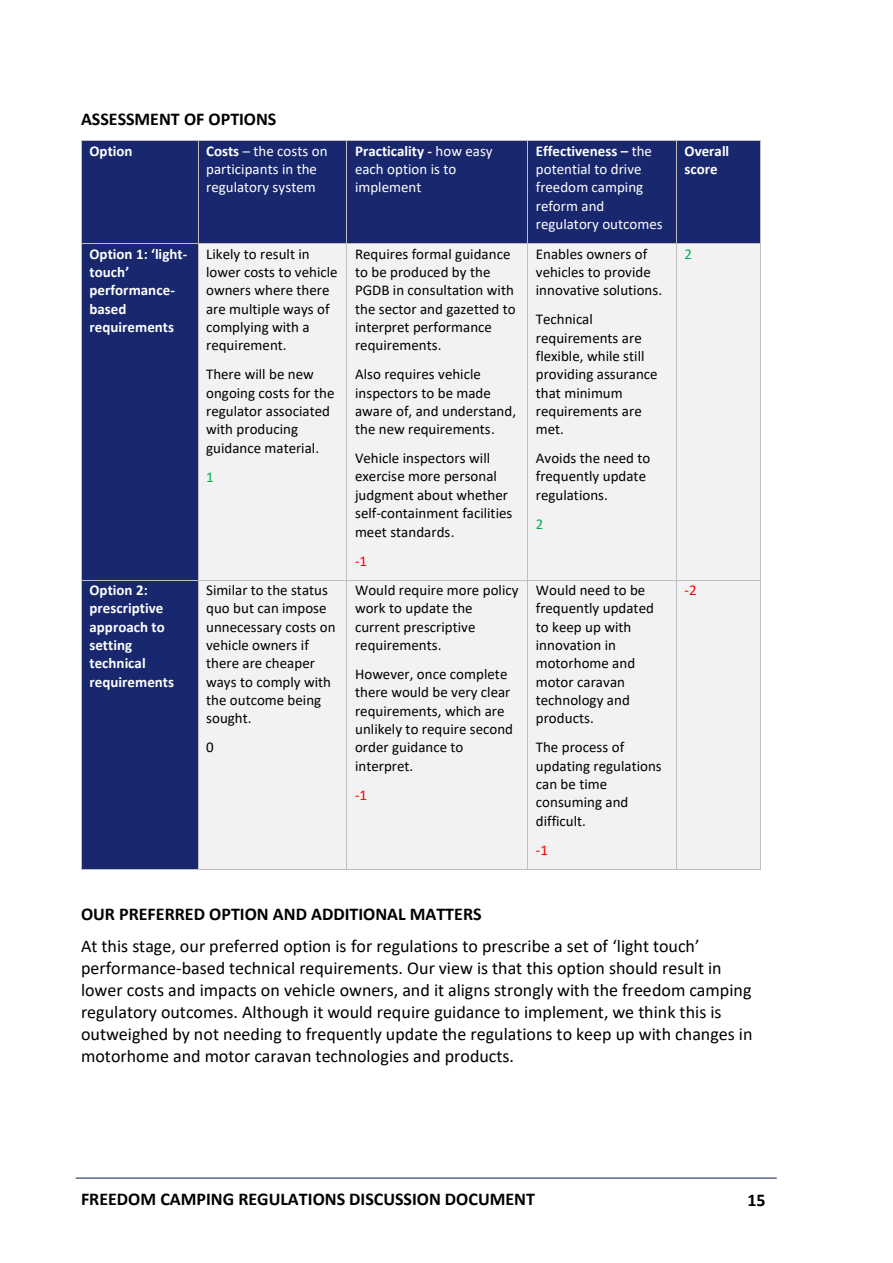
<style>
.page{position:relative;width:893px;height:1263px;background:#fff}
.page>*{position:absolute;margin:0;border:0;box-sizing:border-box;transform-origin:0 0}
.t1{font:18px/21.9px "Calibri";color:#000}
.t2{font:700 18px "Calibri";color:#000}
.t3{font:15px/18.3px "Calibri";color:#000}
.t4{font:15px/18.3px "Calibri";color:#fff}
.t5{font:700 15px/18.3px "Calibri";color:#fff}
.t6{font:15px "Calibri";color:#f00}
.t7{font:15px "Calibri";color:#00b050}
.s1{font-weight:700}
</style>
<div class="page">
<hr style="left:76px;top:1178px;width:701px;height:1px;background:#111c4d">
<div style="left:82px;top:141px;width:116px;height:103px;background:#18276e"></div>
<div style="left:198px;top:141px;width:149px;height:103px;background:#18276e"></div>
<div style="left:347px;top:141px;width:180px;height:103px;background:#18276e"></div>
<div style="left:528px;top:141px;width:148px;height:103px;background:#18276e"></div>
<div style="left:677px;top:141px;width:83px;height:103px;background:#18276e"></div>
<hr style="left:82px;top:141px;width:116px;height:1px;background:#bfbfbf">
<hr style="left:198px;top:141px;width:149px;height:1px;background:#bfbfbf">
<hr style="left:347px;top:141px;width:180px;height:1px;background:#bfbfbf">
<hr style="left:528px;top:141px;width:148px;height:1px;background:#bfbfbf">
<hr style="left:677px;top:141px;width:83px;height:1px;background:#bfbfbf">
<hr style="left:81px;top:141px;width:1px;height:103px;background:#bfbfbf">
<hr style="left:198px;top:141px;width:1px;height:103px;background:#bfbfbf">
<hr style="left:347px;top:141px;width:1px;height:103px;background:#bfbfbf">
<hr style="left:527px;top:141px;width:1px;height:103px;background:#bfbfbf">
<hr style="left:676px;top:141px;width:1px;height:103px;background:#bfbfbf">
<hr style="left:760px;top:141px;width:1px;height:103px;background:#bfbfbf">
<div style="left:82px;top:244px;width:116px;height:336px;background:#18276e"></div>
<div style="left:198px;top:244px;width:149px;height:336px;background:#f2f2f2"></div>
<div style="left:347px;top:244px;width:180px;height:336px;background:#f2f2f2"></div>
<div style="left:528px;top:244px;width:148px;height:336px;background:#f2f2f2"></div>
<div style="left:677px;top:244px;width:83px;height:336px;background:#f2f2f2"></div>
<hr style="left:82px;top:244px;width:116px;height:1px;background:#bfbfbf">
<hr style="left:198px;top:244px;width:149px;height:1px;background:#bfbfbf">
<hr style="left:347px;top:244px;width:180px;height:1px;background:#bfbfbf">
<hr style="left:528px;top:244px;width:148px;height:1px;background:#bfbfbf">
<hr style="left:677px;top:244px;width:83px;height:1px;background:#bfbfbf">
<hr style="left:81px;top:244px;width:1px;height:336px;background:#bfbfbf">
<hr style="left:198px;top:244px;width:1px;height:336px;background:#bfbfbf">
<hr style="left:347px;top:244px;width:1px;height:336px;background:#bfbfbf">
<hr style="left:527px;top:244px;width:1px;height:336px;background:#bfbfbf">
<hr style="left:676px;top:244px;width:1px;height:336px;background:#bfbfbf">
<hr style="left:760px;top:244px;width:1px;height:336px;background:#bfbfbf">
<div style="left:82px;top:581px;width:116px;height:288px;background:#18276e"></div>
<div style="left:198px;top:581px;width:149px;height:288px;background:#f2f2f2"></div>
<div style="left:347px;top:581px;width:180px;height:288px;background:#f2f2f2"></div>
<div style="left:528px;top:581px;width:148px;height:288px;background:#f2f2f2"></div>
<div style="left:677px;top:581px;width:83px;height:288px;background:#f2f2f2"></div>
<hr style="left:82px;top:580px;width:116px;height:1px;background:#bfbfbf">
<hr style="left:198px;top:580px;width:149px;height:1px;background:#bfbfbf">
<hr style="left:347px;top:580px;width:180px;height:1px;background:#bfbfbf">
<hr style="left:528px;top:580px;width:148px;height:1px;background:#bfbfbf">
<hr style="left:677px;top:580px;width:83px;height:1px;background:#bfbfbf">
<hr style="left:81px;top:581px;width:1px;height:288px;background:#bfbfbf">
<hr style="left:82px;top:869px;width:116px;height:1px;background:#bfbfbf">
<hr style="left:198px;top:581px;width:1px;height:288px;background:#bfbfbf">
<hr style="left:198px;top:869px;width:149px;height:1px;background:#bfbfbf">
<hr style="left:347px;top:581px;width:1px;height:288px;background:#bfbfbf">
<hr style="left:347px;top:869px;width:180px;height:1px;background:#bfbfbf">
<hr style="left:527px;top:581px;width:1px;height:288px;background:#bfbfbf">
<hr style="left:528px;top:869px;width:148px;height:1px;background:#bfbfbf">
<hr style="left:676px;top:581px;width:1px;height:288px;background:#bfbfbf">
<hr style="left:677px;top:869px;width:83px;height:1px;background:#bfbfbf">
<hr style="left:760px;top:581px;width:1px;height:288px;background:#bfbfbf">
<p class="t2" style="left:81px;top:106px;width:197px">ASSESSMENT OF OPTIONS</p>
<p class="t5" style="left:90px;top:141px;width:45px">Option</p>
<p class="t4" style="left:206px;top:141px;width:123px"><span class="s1">Costs</span> – the costs on participants in the regulatory system</p>
<p class="t4" style="left:355px;top:141px;width:139px"><span class="s1">Practicality -</span> how easy each option is to implement</p>
<p class="t4" style="left:536px;top:141px;width:128px"><span class="s1">Effectiveness –</span> the potential to drive freedom camping reform and regulatory outcomes</p>
<p class="t5" style="left:685px;top:141px;width:46px">Overall score</p>
<p class="t5" style="left:90px;top:244px;width:99px">Option 1: ‘light&shy;touch’ performance&shy;based requirements</p>
<p class="t3" style="left:206px;top:244px;width:133px">Likely to result in lower costs to vehicle owners where there are multiple ways of complying with a requirement.</p>
<p class="t3" style="left:206px;top:365px;width:130px">There will be new ongoing costs for the regulator associated with producing guidance material.</p>
<p class="t7" style="left:206px;top:466px;width:9px">1</p>
<p class="t3" style="left:355px;top:244px;width:162px">Requires formal guidance to be produced by the<br>PGDB in consultation with the sector and gazetted to interpret performance requirements.</p>
<p class="t3" style="left:355px;top:365px;width:163px">Also requires vehicle inspectors to be made aware of, and understand, the new requirements.</p>
<p class="t3" style="left:355px;top:449px;width:159px">Vehicle inspectors will exercise more personal judgment about whether self-containment facilities meet standards.</p>
<p class="t6" style="left:355px;top:550px;width:14px">-1</p>
<p class="t3" style="left:536px;top:244px;width:128px">Enables owners of vehicles to provide innovative solutions.</p>
<p class="t3" style="left:536px;top:310px;width:123px">Technical requirements are flexible, while still providing assurance that minimum requirements are met.</p>
<p class="t3" style="left:536px;top:449px;width:116px">Avoids the need to frequently update regulations.</p>
<p class="t7" style="left:536px;top:513px;width:9px">2</p>
<p class="t7" style="left:685px;top:243px;width:9px">2</p>
<p class="t5" style="left:90px;top:581px;width:86px">Option 2: prescriptive approach to setting technical requirements</p>
<p class="t3" style="left:206px;top:581px;width:131px">Similar to the status quo but can impose unnecessary costs on vehicle owners if there are cheaper ways to comply with the outcome being sought.</p>
<p class="t3" style="left:206px;top:738px;width:9px">0</p>
<p class="t3" style="left:355px;top:581px;width:165px">Would require more policy work to update the current prescriptive requirements.</p>
<p class="t3" style="left:355px;top:665px;width:160px">However, once complete there would be very clear requirements, which are unlikely to require second order guidance to interpret.</p>
<p class="t6" style="left:355px;top:784px;width:14px">-1</p>
<p class="t3" style="left:536px;top:581px;width:120px">Would need to be frequently updated to keep up with innovation in motorhome and motor caravan technology and products.</p>
<p class="t3" style="left:536px;top:738px;width:127px">The process of updating regulations can be time consuming and difficult.</p>
<p class="t6" style="left:536px;top:839px;width:14px">-1</p>
<p class="t6" style="left:685px;top:580px;width:14px">-2</p>
<p class="t2" style="left:81px;top:901px;width:402px">OUR PREFERRED OPTION AND ADDITIONAL MATTERS</p>
<p class="t1" style="left:81px;top:935px;width:673px">At this stage, our preferred option is for regulations to prescribe a set of ‘light touch’ performance-based technical requirements. Our view is that this option should result in lower costs and impacts on vehicle owners, and it aligns strongly with the freedom camping regulatory outcomes. Although it would require guidance to implement, we think this is outweighed by not needing to frequently update the regulations to keep up with changes in motorhome and motor caravan technologies and products.</p>
<p class="t2" style="left:81px;top:1186px;width:455px">FREEDOM CAMPING REGULATIONS DISCUSSION DOCUMENT</p>
<p class="t2" style="left:747px;top:1187px;width:20px">15</p>
</div>
